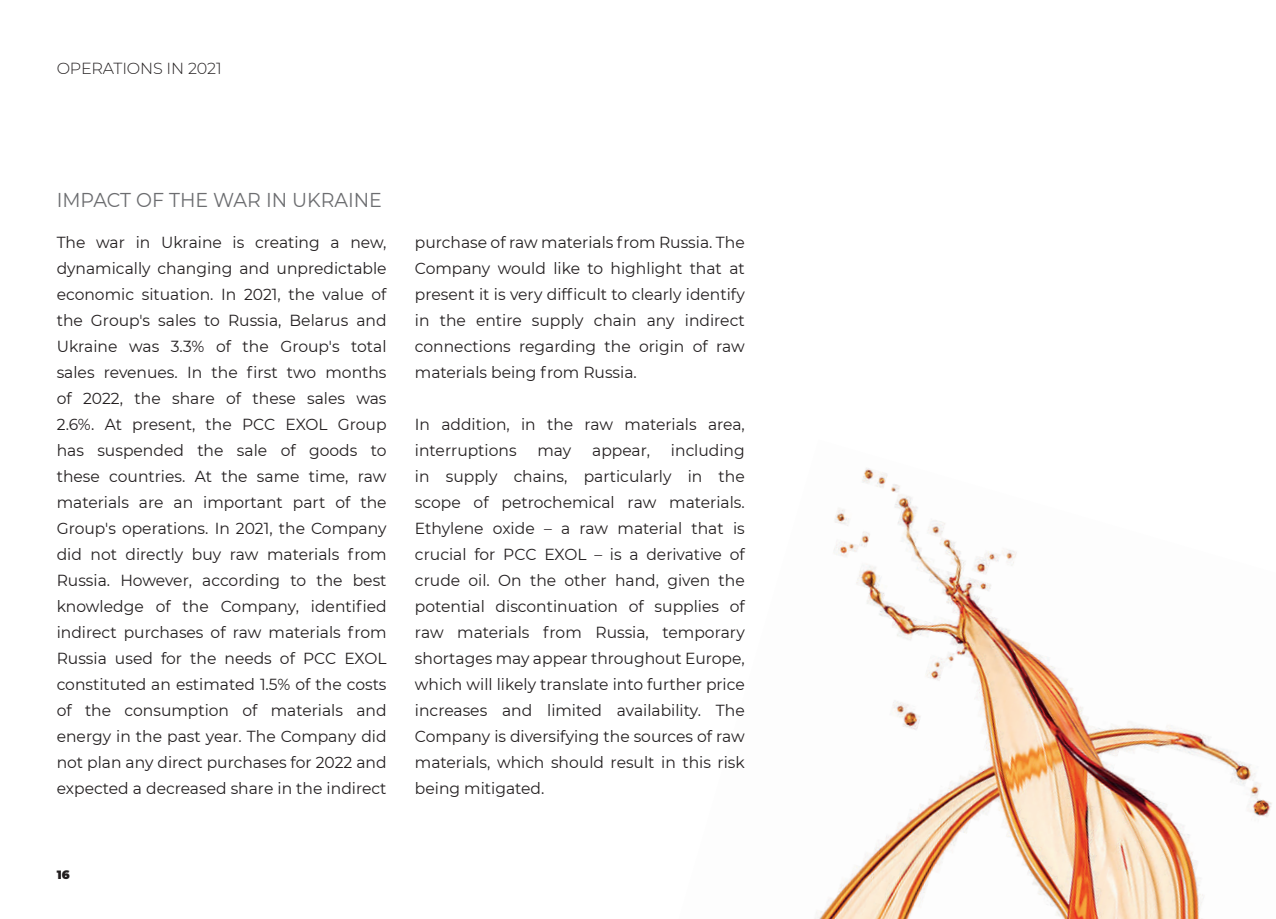
<style>
.page{position:relative;width:1276px;height:919px;background:#fff}
.page>*{position:absolute;margin:0;border:0;box-sizing:border-box;transform-origin:0 0}
.t1{font:20px "Montserrat";color:#6c6d70;scale:.95 1}
.t2{font:16px/26px "Montserrat";color:#231f20;text-align:justify}
.t3{font:300 16px "Montserrat";letter-spacing:-.01em;color:#231f20}
.t4{font:900 12px "Montserrat";color:#231f20}
</style>
<div class="page">
<img style="left:816px;top:467px;width:456px;height:451px">
<p class="t3" style="left:57px;top:57px;width:166px">OPERATIONS IN 2021</p>
<p class="t1" style="left:57px;top:186px;width:344px">IMPACT OF THE WAR IN UKRAINE</p>
<p class="t2" style="left:57px;top:229px;width:331px">The war in Ukraine is creating a new, dynamically changing and unpredictable economic situation. In 2021, the value of the Group's sales to Russia, Belarus and Ukraine was 3.3% of the Group's total sales revenues. In the first two months of 2022, the share of these sales was 2.6%. At present, the PCC EXOL Group has suspended the sale of goods to these countries. At the same time, raw materials are an important part of the Group's operations. In 2021, the Company did not directly buy raw materials from Russia. However, according to the best knowledge of the Company, identified indirect purchases of raw materials from Russia used for the needs of PCC EXOL constituted an estimated 1.5% of the costs of the consumption of materials and energy in the past year. The Company did not plan any direct purchases for 2022 and expected a decreased share in the indirect</p>
<p class="t2" style="left:415px;top:229px;width:331px">purchase of raw materials from Russia. The Company would like to highlight that at present it is very difficult to clearly identify in the entire supply chain any indirect connections regarding the origin of raw materials being from Russia.</p>
<p class="t2" style="left:415px;top:411px;width:331px">In addition, in the raw materials area, interruptions</p>
<p class="t2" style="left:415px;top:437px;width:331px;text-indent:256px">including in supply chains, particularly in the scope of petrochemical raw materials.<br>Ethylene oxide – a raw material that is crucial for PCC EXOL – is a derivative of crude oil. On the other hand, given the potential discontinuation of supplies of raw materials from Russia, temporary shortages may appear throughout Europe, which will likely translate into further price increases and limited availability. The Company is diversifying the sources of raw materials, which should result in this risk being mitigated.</p>
<p class="t2" style="left:537px;top:437px;width:35px">may</p>
<p class="t2" style="left:592px;top:437px;width:59px">appear,</p>
<p class="t4" style="left:57px;top:865px;width:14px">16</p>
</div>
